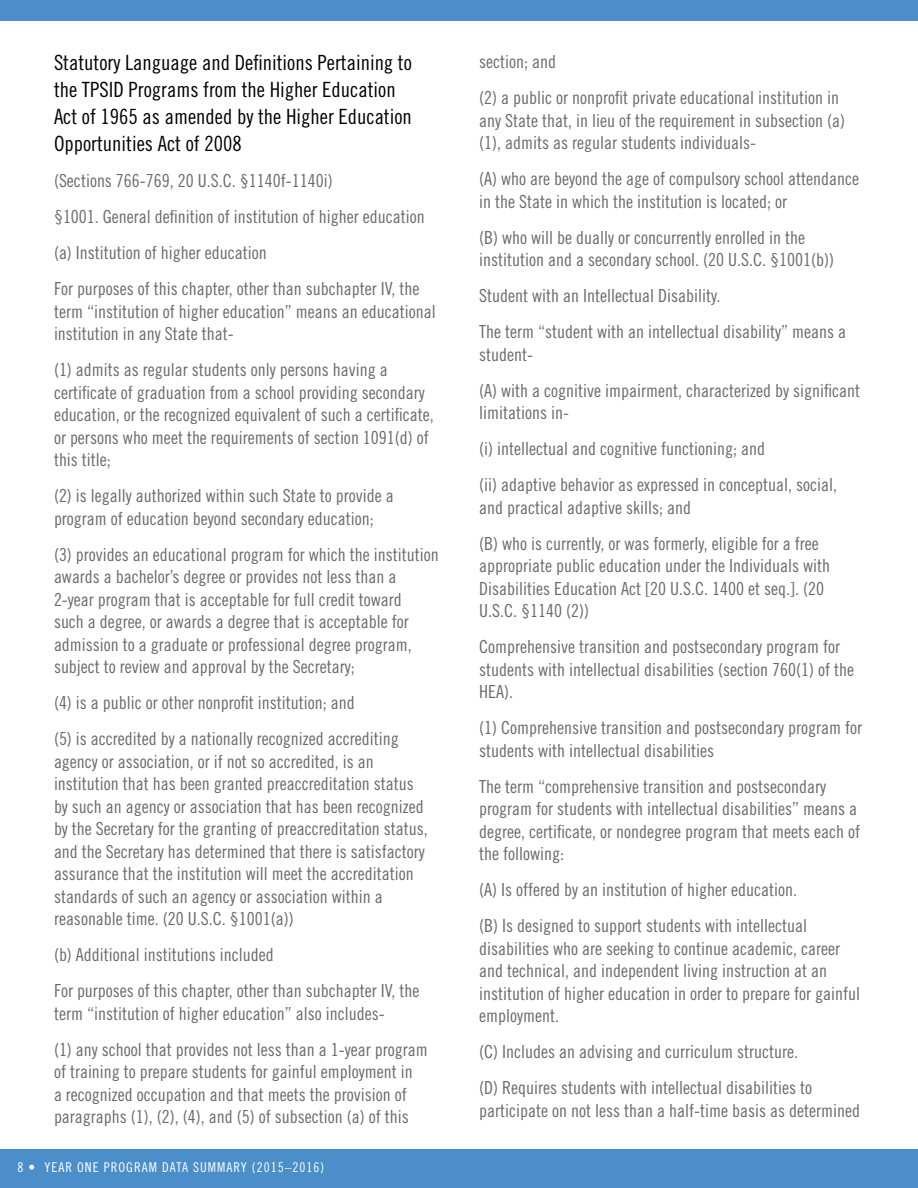
<style>
.page{position:relative;width:918px;height:1188px;background:#fff}
.page>*{position:absolute;margin:0;border:0;box-sizing:border-box;transform-origin:0 0}
.t1{font:21px/27px "Trade Gothic Cond Eighteen";color:#000}
.t2{font:18px/22.5px "Trade Gothic Cond Eighteen";color:#696a6d}
.t3{font:13.5px "Trade Gothic Cond Eighteen";letter-spacing:.075em;color:#fff}
</style>
<div class="page">
<div style="left:0;top:1149px;width:918px;height:39px;background:#4b8ec9"></div>
<div style="left:0;top:0;width:918px;height:21px;background:#4b8ec9"></div>
<p class="t1" style="left:54px;top:49px;width:359px">Statutory Language and Definitions Pertaining to the TPSID Programs from the Higher Education Act of 1965 as amended by the Higher Education Opportunities Act of 2008</p>
<p class="t2" style="left:54px;top:163px;width:372px;line-height:36px">(Sections 766-769, 20 U.S.C. §1140f-1140i)<br>§1001. General definition of institution of higher education (a) Institution of higher education<br>For purposes of this chapter, other than subchapter IV, the</p>
<p class="t2" style="left:54px;top:300px;width:383px">term “institution of higher education” means an educational institution in any State that-</p>
<p class="t2" style="left:54px;top:359px;width:381px">(1) admits as regular students only persons having a certificate of graduation from a school providing secondary education, or the recognized equivalent of such a certificate, or persons who meet the requirements of section 1091(d) of this title;</p>
<p class="t2" style="left:54px;top:485px;width:341px">(2) is legally authorized within such State to provide a program of education beyond secondary education;</p>
<p class="t2" style="left:54px;top:543px;width:386px">(3) provides an educational program for which the institution awards a bachelor’s degree or provides not less than a 2-year program that is acceptable for full credit toward<br>such a degree, or awards a degree that is acceptable for admission to a graduate or professional degree program, subject to review and approval by the Secretary;</p>
<p class="t2" style="left:54px;top:685px;width:346px;line-height:36px">(4) is a public or other nonprofit institution; and<br>(5) is accredited by a nationally recognized accrediting</p>
<p class="t2" style="left:54px;top:750px;width:375px">agency or association, or if not so accredited, is an institution that has been granted preaccreditation status by such an agency or association that has been recognized by the Secretary for the granting of preaccreditation status, and the Secretary has determined that there is satisfactory assurance that the institution will meet the accreditation standards of such an agency or association within a reasonable time. (20 U.S.C. §1001(a))</p>
<p class="t2" style="left:54px;top:937px;width:367px;line-height:36px">(b) Additional institutions included<br>For purposes of this chapter, other than subchapter IV, the</p>
<p class="t2" style="left:54px;top:995px;width:375px;line-height:36px">term “institution of higher education” also includes-<br>(1) any school that provides not less than a 1-year program</p>
<p class="t2" style="left:54px;top:1061px;width:360px">of training to prepare students for gainful employment in a recognized occupation and that meets the provision of paragraphs (1), (2), (4), and (5) of subsection (a) of this</p>
<p class="t3" style="left:18px;top:1160px;width:308px">8 • YEAR ONE PROGRAM DATA SUMMARY (2015–2016)</p>
<p class="t2" style="left:479px;top:43px;width:361px;line-height:36px">section; and<br>(2) a public or nonprofit private educational institution in</p>
<p class="t2" style="left:479px;top:109px;width:367px">any State that, in lieu of the requirement in subsection (a) (1), admits as regular students individuals-</p>
<p class="t2" style="left:479px;top:167px;width:381px">(A) who are beyond the age of compulsory school attendance in the State in which the institution is located; or</p>
<p class="t2" style="left:479px;top:226px;width:356px">(B) who will be dually or concurrently enrolled in the institution and a secondary school. (20 U.S.C. §1001(b))</p>
<p class="t2" style="left:479px;top:277px;width:368px;line-height:36px">Student with an Intellectual Disability.<br>The term “student with an intellectual disability” means a</p>
<p class="t2" style="left:479px;top:336px;width:382px;line-height:36px">student-<br>(A) with a cognitive impairment, characterized by significant</p>
<p class="t2" style="left:479px;top:394px;width:359px;line-height:36px">limitations in-<br>(i) intellectual and cognitive functioning; and<br>(ii) adaptive behavior as expressed in conceptual, social,</p>
<p class="t2" style="left:479px;top:489px;width:341px;line-height:36px">and practical adaptive skills; and<br>(B) who is currently, or was formerly, eligible for a free</p>
<p class="t2" style="left:479px;top:554px;width:352px">appropriate public education under the Individuals with<br>Disabilities Education Act [20 U.S.C. 1400 et seq.]. (20<br>U.S.C. §1140 (2))</p>
<p class="t2" style="left:479px;top:635px;width:376px">Comprehensive transition and postsecondary program for students with intellectual disabilities (section 760(1) of the<br>HEA).</p>
<p class="t2" style="left:479px;top:716px;width:384px">(1) Comprehensive transition and postsecondary program for students with intellectual disabilities</p>
<p class="t2" style="left:479px;top:775px;width:382px">The term “comprehensive transition and postsecondary program for students with intellectual disabilities” means a degree, certificate, or nondegree program that meets each of the following:</p>
<p class="t2" style="left:479px;top:871px;width:329px;line-height:36px">(A) Is offered by an institution of higher education. (B) Is designed to support students with intellectual</p>
<p class="t2" style="left:479px;top:937px;width:382px">disabilities who are seeking to continue academic, career and technical, and independent living instruction at an institution of higher education in order to prepare for gainful employment.</p>
<p class="t2" style="left:479px;top:1033px;width:334px;line-height:36px">(C) Includes an advising and curriculum structure. (D) Requires students with intellectual disabilities to</p>
<p class="t2" style="left:479px;top:1099px;width:382px">participate on not less than a half-time basis as determined</p>
</div>
